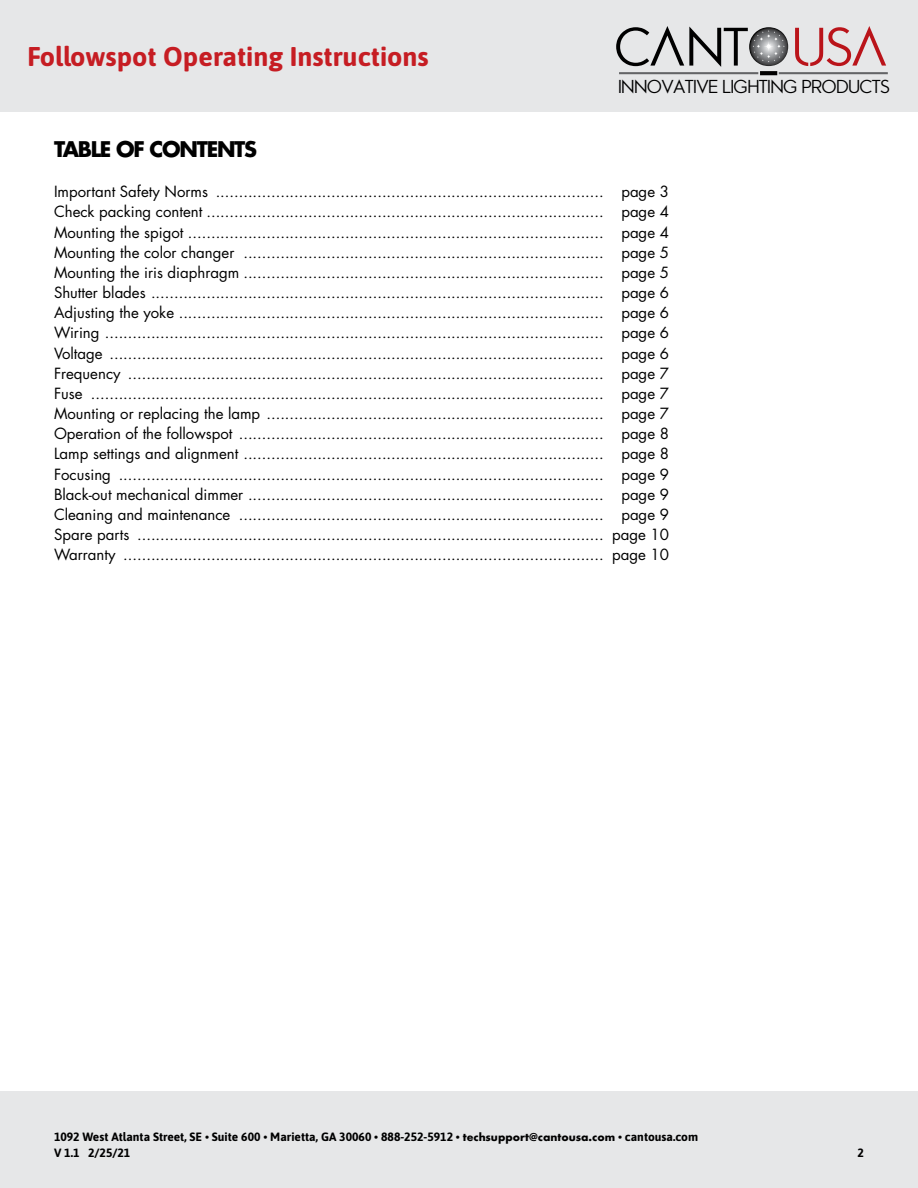
<style>
.page{position:relative;width:918px;height:1188px;background:#fff}
.page>*{position:absolute;margin:0;border:0;box-sizing:border-box;transform-origin:0 0}
.t1{font:700 27px "Asap";color:#c61d23}
.t2{font:700 21px "Futura";letter-spacing:-.06em;color:#000}
.t3{font:18px "Pasajero";color:#000}
.t4{font:15px/20.1px "Futura";color:#000;text-align:justify}
.t5{font:700 12px "Asap";color:#000}
.s1{font-family:"Futura PT"}
</style>
<div class="page">
<div style="left:0;top:0;width:918px;height:112px;background:#e6e7e8"></div>
<div style="left:0;top:1091px;width:918px;height:97px;background:#e6e7e8"></div>
<svg style="left:795px;top:26px;width:91px;height:40px"></svg>
<svg style="left:616px;top:26px;width:172px;height:41px"></svg>
<hr style="left:619px;top:72px;width:139px;height:2px;background:#636466">
<hr style="left:779px;top:72px;width:109px;height:2px;background:#636466">
<svg style="left:760px;top:71px;width:17px;height:4px"></svg>
<h1 class="t1" style="left:27px;top:37px;width:403px">Followspot Operating Instructions</h1>
<p class="t3" style="left:618px;top:76px;width:273px">INNOVATIVE LIGHTING PRODUCTS</p>
<h2 class="t2" style="left:54px;top:135px;width:205px">TABLE OF CONTENTS</h2>
<p class="t4" style="left:54px;top:182px;width:617px">Important Safety Norms .................................................................................... page 3<br>Check packing content ...................................................................................... page 4<br>Mounting the spigot .......................................................................................... page 4<br>Mounting the color changer .............................................................................. page 5<br>Mounting the iris diaphragm .............................................................................. page 5<br>Shutter blades .................................................................................................. page 6<br>Adjusting the yoke ............................................................................................ page 6<br>Wiring ............................................................................................................ page 6<br>Voltage ........................................................................................................... page 6<br>Frequency ....................................................................................................... page 7<br>Fuse ............................................................................................................... page 7<br>Mounting or replacing the lamp ......................................................................... page 7<br>Operation of the followspot ............................................................................... page 8<br>Lamp settings and alignment .............................................................................. page 8<br>Focusing ......................................................................................................... page 9<br>Black-out mechanical dimmer ............................................................................. page 9<br>Cleaning and maintenance ............................................................................... page 9<br>Spare parts ..................................................................................................... page 10<br>Warranty ........................................................................................................ page 10</p>
<p class="t5" style="left:54px;top:1129px;width:646px">1092 West Atlanta Street, SE • Suite 600 • Marietta, GA 30060 • 888-252-5912 • <span class="s1">techsupport@cantousa.com</span> • cantousa.com</p>
<p class="t5" style="left:54px;top:1145px;width:78px">V 1.1 2/25/21</p>
<p class="t5" style="left:858px;top:1145px;width:8px">2</p>
</div>
